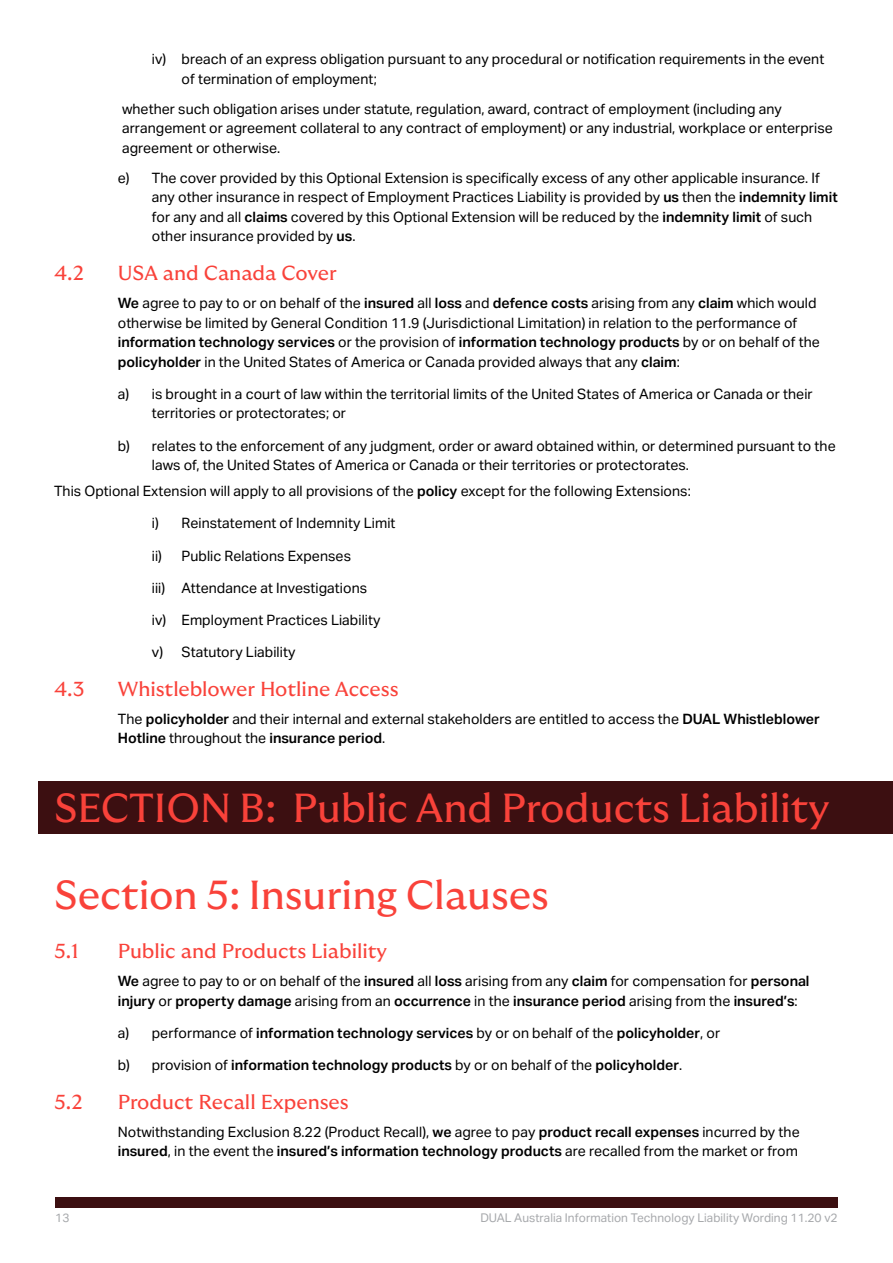
<style>
.page{position:relative;width:893px;height:1263px;background:#fff}
.page>*{position:absolute;margin:0;border:0;box-sizing:border-box;transform-origin:0 0}
.Headings_27pt{font:40.5px "GT Ultra Median";color:#f9423a}
.SubHeading-Numbered__ALL_Coloured_-_CHAN{font:20.25px "GT Ultra Median";color:#f9423a}
.body__Level_2__9_5pt{font:14.25px/19.5px "Aktiv Grotesk";color:#000}
.a__list__LEVEL_2__-_9_5pt{font:14.25px/19.5px "Aktiv Grotesk";color:#000}
.i__LIST__level_2{font:14.25px/19.5px "Aktiv Grotesk";color:#000}
.i__LIST__level_1{font:14.25px/19.5px "Aktiv Grotesk";color:#000}
.a__list__LEVEL_2__-_9_5pt-2{font:600 14.25px "Aktiv Grotesk";color:#000}
.Body_9_5pt{font:14.25px "Aktiv Grotesk";color:#000}
.t1{font:12px "Aktiv Grotesk";color:#a7a9ac}
.s1{font-weight:600}
.s2{font-weight:400}
</style>
<div class="page">
<div style="left:55px;top:1197px;width:783px;height:11px;background:#3c0f11"></div>
<div style="left:38px;top:781px;width:855px;height:52px;background:#3c0f11"></div>
<p class="i__LIST__level_2" style="left:182px;top:50px;width:644px;text-indent:-30px">iv) breach of an express obligation pursuant to any procedural or notification requirements in the event of termination of employment;</p>
<p class="i__LIST__level_1" style="left:122px;top:99px;width:712px">whether such obligation arises under statute, regulation, award, contract of employment (including any arrangement or agreement collateral to any contract of employment) or any industrial, workplace or enterprise agreement or otherwise.</p>
<p class="a__list__LEVEL_2__-_9_5pt" style="left:152px;top:168px;width:687px;text-indent:-34px">e) The cover provided by this Optional Extension is specifically excess of any other applicable insurance. If any other insurance in respect of Employment Practices Liability is provided by <span class="s1">us</span> then the <span class="s1">indemnity limit </span>for any and all <span class="s1">claims</span> covered by this Optional Extension will be reduced by the <span class="s1">indemnity limit</span> of such other insurance provided by <span class="s1">us</span>.</p>
<p class="SubHeading-Numbered__ALL_Coloured_-_CHAN" style="left:54px;top:262px;width:32px">4.2</p>
<p class="SubHeading-Numbered__ALL_Coloured_-_CHAN" style="left:118px;top:262px;width:220px">USA and Canada Cover</p>
<p class="body__Level_2__9_5pt" style="left:118px;top:293px;width:704px"><span class="s1">We</span> agree to pay to or on behalf of the <span class="s1">insured</span> all <span class="s1">loss</span> and <span class="s1">defence costs</span> arising from any <span class="s1">claim</span> which would otherwise be limited by General Condition 11.9 (Jurisdictional Limitation) in relation to the performance of <span class="s1">information technology services</span> or the provision of <span class="s1">information technology products</span> by or on behalf of the <span class="s1">policyholder</span> in the United States of America or Canada provided always that any <span class="s1">claim</span>:</p>
<p class="a__list__LEVEL_2__-_9_5pt" style="left:152px;top:384px;width:662px;text-indent:-34px">a) is brought in a court of law within the territorial limits of the United States of America or Canada or their territories or protectorates; or</p>
<p class="a__list__LEVEL_2__-_9_5pt" style="left:152px;top:436px;width:685px;text-indent:-34px">b) relates to the enforcement of any judgment, order or award obtained within, or determined pursuant to the laws of, the United States of America or Canada or their territories or protectorates.</p>
<p class="Body_9_5pt" style="left:54px;top:483px;width:638px">This Optional Extension will apply to all provisions of the <span class="s1">policy</span> except for the following Extensions:</p>
<p class="i__LIST__level_2" style="left:152px;top:514px;width:245px">i) Reinstatement of Indemnity Limit</p>
<p class="i__LIST__level_2" style="left:152px;top:546px;width:201px">ii) Public Relations Expenses</p>
<p class="i__LIST__level_2" style="left:152px;top:578px;width:217px">iii) Attendance at Investigations</p>
<p class="i__LIST__level_2" style="left:152px;top:610px;width:230px">iv) Employment Practices Liability</p>
<p class="i__LIST__level_2" style="left:152px;top:643px;width:145px">v) Statutory Liability</p>
<p class="SubHeading-Numbered__ALL_Coloured_-_CHAN" style="left:54px;top:678px;width:32px">4.3</p>
<p class="SubHeading-Numbered__ALL_Coloured_-_CHAN" style="left:118px;top:678px;width:282px">Whistleblower Hotline Access</p>
<p class="body__Level_2__9_5pt" style="left:118px;top:709px;width:703px">The <span class="s1">policyholder</span> and their internal and external stakeholders are entitled to access the <span class="s1">DUAL Whistleblower<br>Hotline</span> throughout the <span class="s1">insurance period</span>.</p>
<p class="Headings_27pt" style="left:54px;top:785px;width:777px">SECTION B: Public And Products Liability</p>
<p class="Headings_27pt" style="left:54px;top:872px;width:496px">Section 5: Insuring Clauses</p>
<p class="SubHeading-Numbered__ALL_Coloured_-_CHAN" style="left:54px;top:940px;width:26px">5.1</p>
<p class="SubHeading-Numbered__ALL_Coloured_-_CHAN" style="left:118px;top:940px;width:271px">Public and Products Liability</p>
<p class="body__Level_2__9_5pt" style="left:118px;top:971px;width:693px"><span class="s1">We</span> agree to pay to or on behalf of the <span class="s1">insured</span> all <span class="s1">loss</span> arising from any <span class="s1">claim</span> for compensation for <span class="s1">personal injury</span> or <span class="s1">property damage</span> arising from an <span class="s1">occurrence</span> in the <span class="s1">insurance period</span> arising from the <span class="s1">insured’s</span>:</p>
<p class="a__list__LEVEL_2__-_9_5pt-2" style="left:118px;top:1024px;width:604px"><span class="s2">a) performance of</span> information technology services <span class="s2">by or on behalf of the</span> policyholder<span class="s2">, or</span></p>
<p class="a__list__LEVEL_2__-_9_5pt-2" style="left:118px;top:1057px;width:566px"><span class="s2">b) provision of</span> information technology products <span class="s2">by or on behalf of the</span> policyholder<span class="s2">.</span></p>
<p class="SubHeading-Numbered__ALL_Coloured_-_CHAN" style="left:54px;top:1090px;width:30px">5.2</p>
<p class="SubHeading-Numbered__ALL_Coloured_-_CHAN" style="left:118px;top:1090px;width:232px">Product Recall Expenses</p>
<p class="body__Level_2__9_5pt" style="left:118px;top:1122px;width:683px">Notwithstanding Exclusion 8.22 (Product Recall), <span class="s1">we</span> agree to pay <span class="s1">product recall expenses</span> incurred by the <span class="s1">insured</span>, in the event the <span class="s1">insured’s information technology products</span> are recalled from the market or from</p>
<p class="t1" style="left:55px;top:1210px;width:16px">13</p>
<p class="t1" style="left:480px;top:1210px;width:359px">DUAL Australia Information Technology Liability Wording 11.20 v2</p>
</div>
